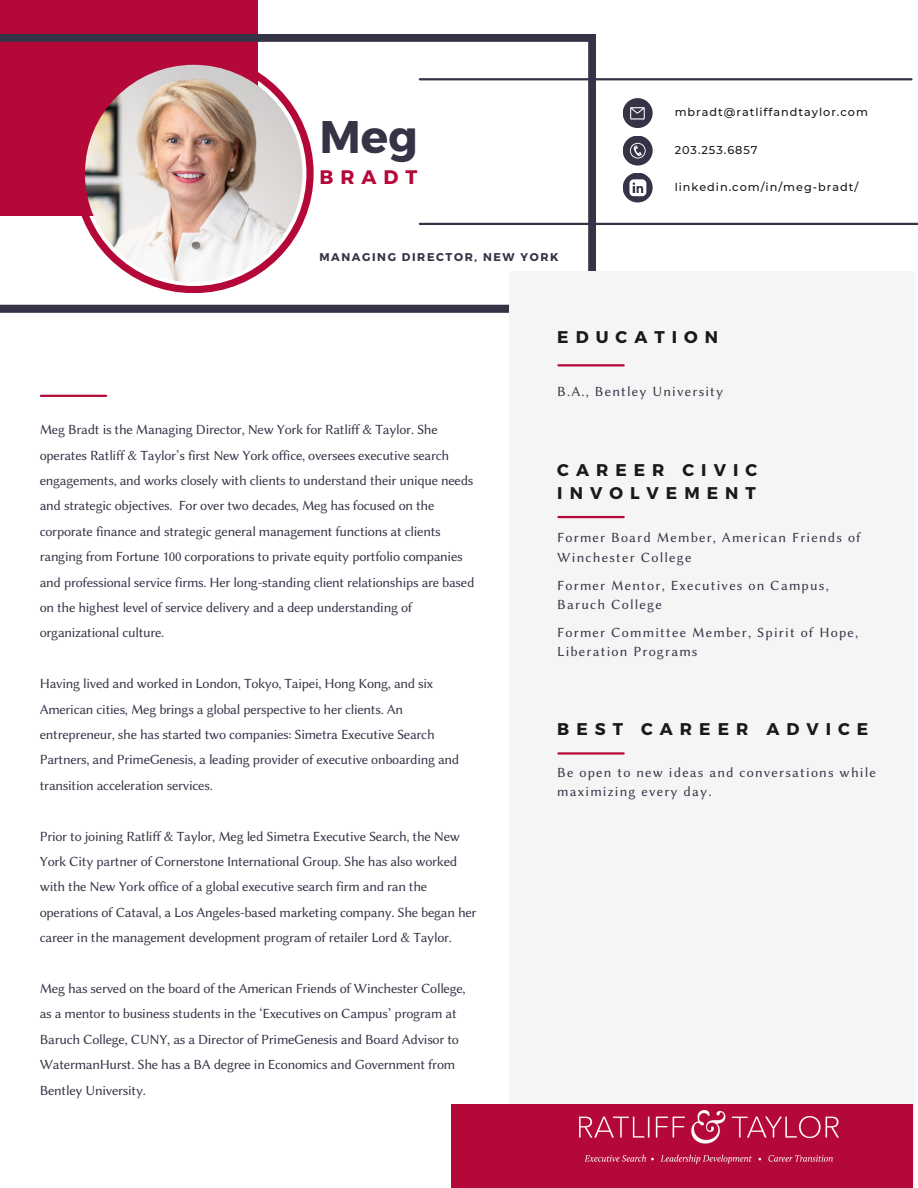
<style>
.page{position:relative;width:918px;height:1188px;background:#fff}
.page>*{position:absolute;margin:0;border:0;box-sizing:border-box;transform-origin:0 0}
.t1{font:700 45.6px "Montserrat";color:#353346}
.t2{font:700 19.5px "Montserrat";letter-spacing:.36em;color:#b40838}
.t3{font:700 16.95px/23.2px "Montserrat";letter-spacing:.415em;color:#191919}
.t4{font:14.1px/25.3px "Lin Biolinum O";letter-spacing:-.02em;color:#353346}
.t5{font:14.1px/19.4px "Lin Biolinum O";letter-spacing:.085em;color:#353346}
.t6{font:500 11.25px "Montserrat";letter-spacing:.085em;color:#191919}
.t7{font:700 11.25px "Montserrat";letter-spacing:.14em;color:#353346}
</style>
<div class="page">
<div style="left:0;top:0;width:258px;height:215px;background:#b40838"></div>
<svg style="left:0;top:34px;width:596px;height:279px"></svg>
<div style="left:509px;top:271px;width:406px;height:917px;background:#f5f5f5"></div>
<svg style="left:74px;top:53px;width:239px;height:240px"></svg>
<div style="left:451px;top:1104px;width:461px;height:84px;background:#b40838"></div>
<img style="left:85px;top:65px;width:217px;height:217px;border-radius:50%">
<hr style="left:420px;top:223px;width:498px;height:2px;background:#353346">
<hr style="left:420px;top:78px;width:491px;height:2px;background:#353346">
<div style="left:623px;top:136px;width:30px;height:30px;background:#353346;border-radius:50%"></div>
<svg style="left:630px;top:143px;width:16px;height:16px"></svg>
<hr style="left:41px;top:395px;width:65px;height:2px;background:#b40838">
<div style="left:623px;top:173px;width:30px;height:30px;background:#353346;border-radius:50%"></div>
<svg style="left:629px;top:179px;width:17px;height:17px"></svg>
<div style="left:623px;top:98px;width:30px;height:30px;background:#353346;border-radius:50%"></div>
<svg style="left:630px;top:107px;width:15px;height:13px"></svg>
<hr style="left:558px;top:364px;width:66px;height:2px;background:#b40838">
<hr style="left:558px;top:516px;width:66px;height:2px;background:#b40838">
<hr style="left:558px;top:752px;width:66px;height:3px;background:#b40838">
<img style="left:580px;top:1111px;width:259px;height:52px">
<p class="t1" style="left:319px;top:107px;width:100px">Meg</p>
<p class="t2" style="left:319px;top:165px;width:100px">BRADT</p>
<p class="t7" style="left:319px;top:249px;width:241px">MANAGING DIRECTOR, NEW YORK</p>
<p class="t6" style="left:675px;top:105px;width:195px">mbradt@ratliffandtaylor.com</p>
<p class="t6" style="left:675px;top:143px;width:85px">203.253.6857</p>
<p class="t6" style="left:675px;top:180px;width:185px">linkedin.com/in/meg-bradt/</p>
<p class="t3" style="left:557px;top:325px;width:162px">EDUCATION</p>
<p class="t4" style="left:40px;top:417px;width:436px">Meg Bradt is the Managing Director, New York for Ratliff &amp; Taylor. She operates Ratliff &amp; Taylor’s first New York office, oversees executive search engagements, and works closely with clients to understand their unique needs and strategic objectives. For over two decades, Meg has focused on the corporate finance and strategic general management functions at clients ranging from Fortune 100 corporations to private equity portfolio companies and professional service firms. Her long-standing client relationships are based on the highest level of service delivery and a deep understanding of organizational culture.</p>
<p class="t4" style="left:40px;top:671px;width:421px">Having lived and worked in London, Tokyo, Taipei, Hong Kong, and six American cities, Meg brings a global perspective to her clients. An entrepreneur, she has started two companies: Simetra Executive Search Partners, and PrimeGenesis, a leading provider of executive onboarding and transition acceleration services.</p>
<p class="t4" style="left:40px;top:823px;width:438px">Prior to joining Ratliff &amp; Taylor, Meg led Simetra Executive Search, the New York City partner of Cornerstone International Group. She has also worked with the New York office of a global executive search firm and ran the operations of Cataval, a Los Angeles-based marketing company. She began her career in the management development program of retailer Lord &amp; Taylor.</p>
<p class="t4" style="left:40px;top:976px;width:427px">Meg has served on the board of the American Friends of Winchester College, as a mentor to business students in the ‘Executives on Campus’ program at Baruch College, CUNY, as a Director of PrimeGenesis and Board Advisor to WatermanHurst. She has a BA degree in Economics and Government from Bentley University.</p>
<p class="t5" style="left:557px;top:382px;width:168px">B.A., Bentley University</p>
<p class="t3" style="left:557px;top:457px;width:201px">CAREER CIVIC<br>INVOLVEMENT</p>
<p class="t5" style="left:557px;top:528px;width:305px">Former Board Member, American Friends of<br>Winchester College</p>
<p class="t5" style="left:557px;top:575px;width:273px">Former Mentor, Executives on Campus,<br>Baruch College</p>
<p class="t5" style="left:557px;top:623px;width:303px">Former Committee Member, Spirit of Hope,<br>Liberation Programs</p>
<p class="t3" style="left:557px;top:717px;width:313px">BEST CAREER ADVICE</p>
<p class="t5" style="left:557px;top:763px;width:320px">Be open to new ideas and conversations while maximizing every day.</p>
</div>
